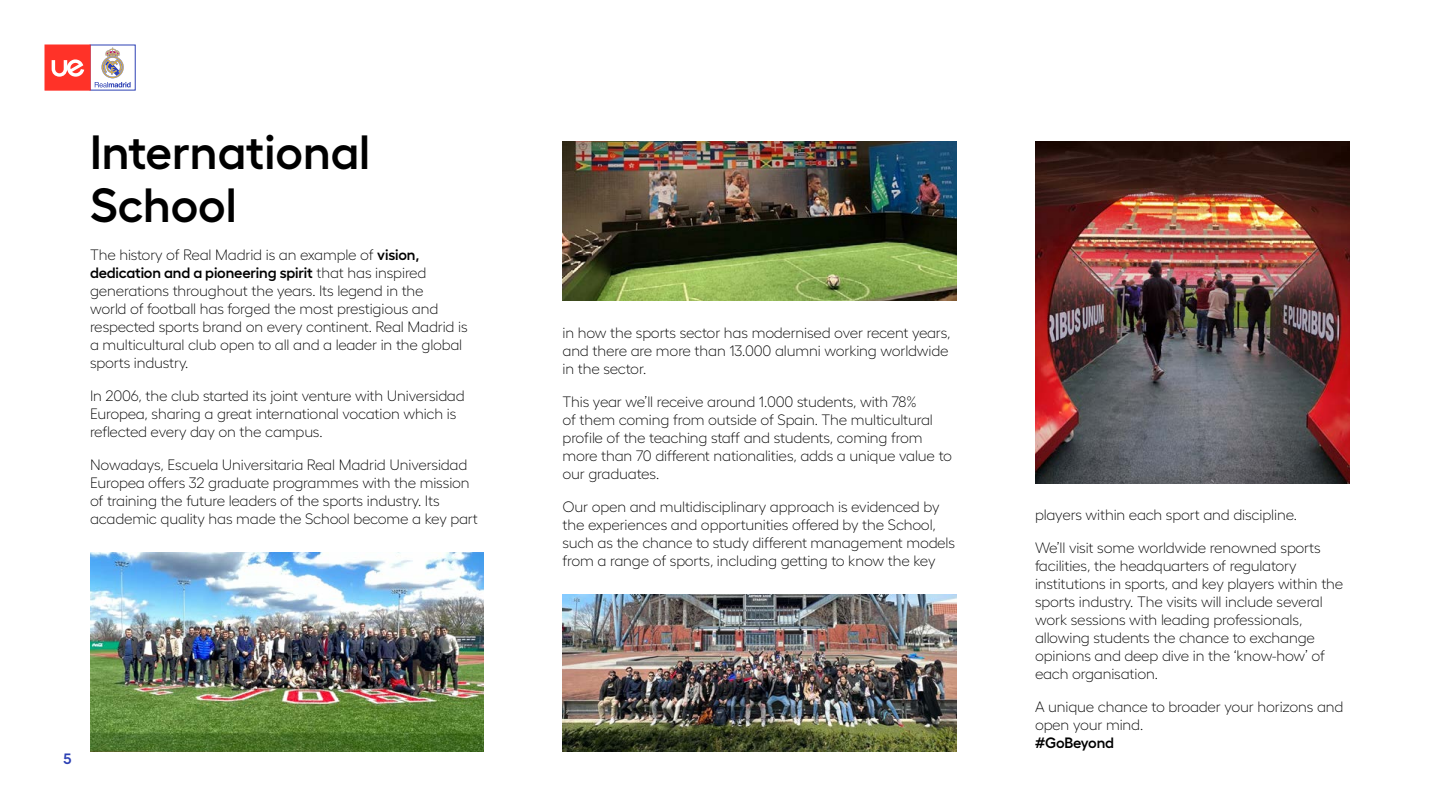
<style>
.page{position:relative;width:1440px;height:810px;background:#fff}
.page>*{position:absolute;margin:0;border:0;box-sizing:border-box;transform-origin:0 0}
.t1{font:600 48px/52.8px "Hellix";color:#000}
.t2{font:300 15px/18px "Hellix";letter-spacing:-.01em;color:#000}
.t3{font:600 15px "Hellix";letter-spacing:-.01em;color:#000}
.t4{font:600 15px "Hellix";color:#2d41b4}
.s1{font-weight:600}
</style>
<div class="page">
<img style="left:90px;top:552px;width:394px;height:199px">
<img style="left:562px;top:142px;width:394px;height:158px">
<img style="left:562px;top:594px;width:394px;height:157px">
<img style="left:1035px;top:142px;width:314px;height:342px">
<svg style="left:90px;top:45px;width:46px;height:45px"></svg>
<svg style="left:95px;top:47px;width:36px;height:40px"></svg>
<div style="left:45px;top:45px;width:45px;height:45px;background:#ff3228"></div>
<svg style="left:52px;top:59px;width:32px;height:18px"></svg>
<h1 class="t1" style="left:90px;top:120px;width:282px">International<br>School</h1>
<p class="t2" style="left:90px;top:244px;width:379px">The history of Real Madrid is an example of <span class="s1">vision, dedication and a pioneering spirit</span> that has inspired generations throughout the years. Its legend in the<br>world of football has forged the most prestigious and respected sports brand on every continent. Real Madrid is a multicultural club open to all and a leader in the global sports industry.</p>
<p class="t2" style="left:90px;top:385px;width:376px">In 2006, the club started its joint venture with Universidad<br>Europea, sharing a great international vocation which is reflected every day on the campus.</p>
<p class="t2" style="left:90px;top:454px;width:389px">Nowadays, Escuela Universitaria Real Madrid Universidad Europea offers 32 graduate programmes with the mission of training the future leaders of the sports industry. Its academic quality has made the School become a key part</p>
<p class="t4" style="left:63px;top:747px;width:10px">5</p>
<p class="t2" style="left:563px;top:322px;width:390px">in how the sports sector has modernised over recent years, and there are more than 13.000 alumni working worldwide in the sector.</p>
<p class="t2" style="left:563px;top:391px;width:391px">This year we’ll receive around 1.000 students, with 78%<br>of them coming from outside of Spain. The multicultural profile of the teaching staff and students, coming from more than 70 different nationalities, adds a unique value to our graduates.</p>
<p class="t2" style="left:563px;top:496px;width:394px">Our open and multidisciplinary approach is evidenced by the experiences and opportunities offered by the School, such as the chance to study different management models from a range of sports, including getting to know the key</p>
<p class="t2" style="left:1035px;top:504px;width:264px">players within each sport and discipline.</p>
<p class="t2" style="left:1035px;top:537px;width:310px">We’ll visit some worldwide renowned sports facilities, the headquarters of regulatory institutions in sports, and key players within the sports industry. The visits will include several work sessions with leading professionals, allowing students the chance to exchange opinions and deep dive in the ‘know-how’ of each organisation.</p>
<p class="t2" style="left:1035px;top:696px;width:310px">A unique chance to broader your horizons and open your mind.</p>
<p class="t3" style="left:1035px;top:731px;width:81px">#GoBeyond</p>
</div>
